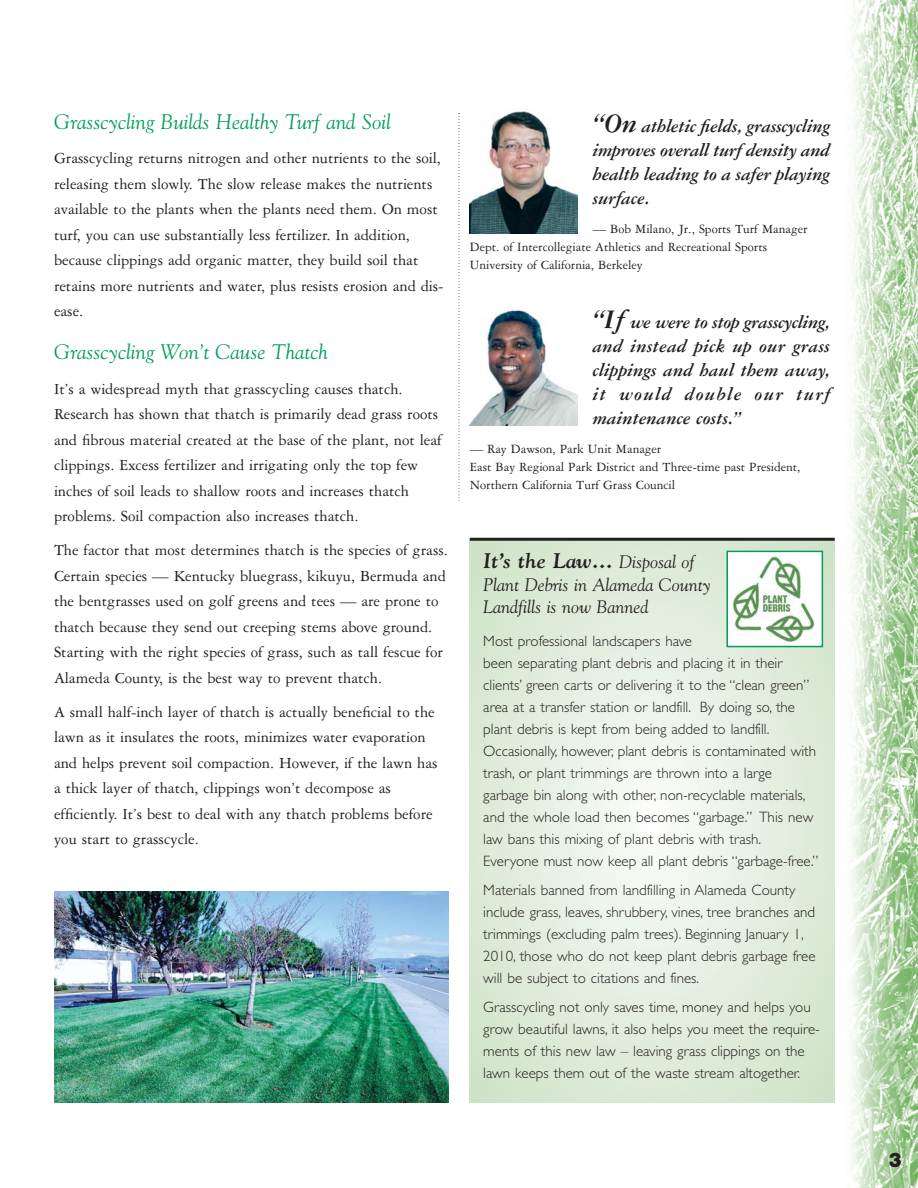
<style>
.page{position:relative;width:918px;height:1188px;background:#fff}
.page>*{position:absolute;margin:0;border:0;box-sizing:border-box;transform-origin:0 0}
.t1{font:italic 21px "Goudy";color:#009e57}
.t2{font:italic 700 21px "Goudy";color:#231f20}
.t3{font:21px "Alpist";color:#231f20}
.t4{font:italic 700 19.5px/24px "American Garamond BT";color:#231f20;text-align:justify}
.t5{font:italic 18px/21.8px "Goudy";color:#231f20}
.t6{font:16.5px/25.5px "American Garamond BT";color:#231f20}
.t7{font:15px/22px "Gill Sans Light TT";color:#231f20}
.t8{font:13.5px/18px "American Garamond BT";color:#231f20}
.s1{font-size:28.5px}
.s2{font-weight:400;font-size:18px}
</style>
<div class="page">
<img style="left:470px;top:310px;width:108px;height:116px">
<svg style="left:459px;top:113px;width:1px;height:388px"></svg>
<img style="left:851px;top:0;width:67px;height:1188px">
<img style="left:54px;top:891px;width:394px;height:212px">
<img style="left:470px;top:111px;width:108px;height:123px">
<svg style="left:470px;top:541px;width:365px;height:562px;background:#e1eddd"></svg>
<hr style="left:470px;top:538px;width:365px;height:3px;background:#231f20">
<div style="left:728px;top:552px;width:94px;height:94px;background:#fff"></div>
<img style="left:732px;top:556px;width:85px;height:86px">
<div style="left:726px;top:551px;width:97px;height:96px;border:2px solid #009e57"></div>
<p class="t1" style="left:54px;top:113px;width:338px">Grasscycling Builds Healthy Turf and Soil</p>
<p class="t6" style="left:54px;top:146px;width:391px">Grasscycling returns nitrogen and other nutrients to the soil, releasing them slowly. The slow release makes the nutrients available to the plants when the plants need them. On most turf, you can use substantially less fertilizer. In addition, because clippings add organic matter, they build soil that retains more nutrients and water, plus resists erosion and dis&shy;ease.</p>
<p class="t1" style="left:54px;top:344px;width:275px">Grasscycling Won’t Cause Thatch</p>
<p class="t6" style="left:54px;top:377px;width:389px">It’s a widespread myth that grasscycling causes thatch.<br>Research has shown that thatch is primarily dead grass roots and fibrous material created at the base of the plant, not leaf clippings. Excess fertilizer and irrigating only the top few inches of soil leads to shallow roots and increases thatch problems. Soil compaction also increases thatch.</p>
<p class="t6" style="left:54px;top:539px;width:395px">The factor that most determines thatch is the species of grass.<br>Certain species — Kentucky bluegrass, kikuyu, Bermuda and the bentgrasses used on golf greens and tees — are prone to thatch because they send out creeping stems above ground.<br>Starting with the right species of grass, such as tall fescue for Alameda County, is the best way to prevent thatch.</p>
<p class="t6" style="left:54px;top:700px;width:385px">A small half-inch layer of thatch is actually beneficial to the lawn as it insulates the roots, minimizes water evaporation and helps prevent soil compaction. However, if the lawn has a thick layer of thatch, clippings won’t decompose as efficiently. It’s best to deal with any thatch problems before you start to grasscycle.</p>
<p class="t4" style="left:593px;top:115px;width:239px"><span class="s1">“On</span> athletic fields, grasscycling improves overall turf density and health leading to a safer playing surface.</p>
<p class="t8" style="left:470px;top:220px;width:339px;text-indent:123px">— Bob Milano, Jr., Sports Turf Manager<br>Dept. of Intercollegiate Athletics and Recreational Sports<br>University of California, Berkeley</p>
<p class="t4" style="left:593px;top:312px;width:239px"><span class="s1">“If</span> we were to stop grasscycling, and instead pick up our grass clippings and haul them away, it would double our turf maintenance costs.”</p>
<p class="t8" style="left:470px;top:441px;width:332px">— Ray Dawson, Park Unit Manager<br>East Bay Regional Park District and Three-time past President,<br>Northern California Turf Grass Council</p>
<p class="t2" style="left:483px;top:553px;width:213px">It’s the Law… <span class="s2">Disposal of</span></p>
<p class="t5" style="left:483px;top:576px;width:229px">Plant Debris in Alameda County<br>Landfills is now Banned</p>
<p class="t7" style="left:483px;top:631px;width:337px">Most professional landscapers have<br>been separating plant debris and placing it in their clients’ green carts or delivering it to the “clean green” area at a transfer station or landfill. By doing so, the plant debris is kept from being added to landfill.<br>Occasionally, however, plant debris is contaminated with trash, or plant trimmings are thrown into a large garbage bin along with other, non-recyclable materials, and the whole load then becomes “garbage.” This new law bans this mixing of plant debris with trash.<br>Everyone must now keep all plant debris “garbage-free.”</p>
<p class="t7" style="left:483px;top:881px;width:334px">Materials banned from landfilling in Alameda County include grass, leaves, shrubbery, vines, tree branches and trimmings (excluding palm trees). Beginning January 1, 2010, those who do not keep plant debris garbage free will be subject to citations and fines.</p>
<p class="t7" style="left:483px;top:997px;width:338px">Grasscycling not only saves time, money and helps you grow beautiful lawns, it also helps you meet the require&shy;ments of this new law – leaving grass clippings on the lawn keeps them out of the waste stream altogether.</p>
<p class="t3" style="left:888px;top:1147px;width:16px">3</p>
</div>
